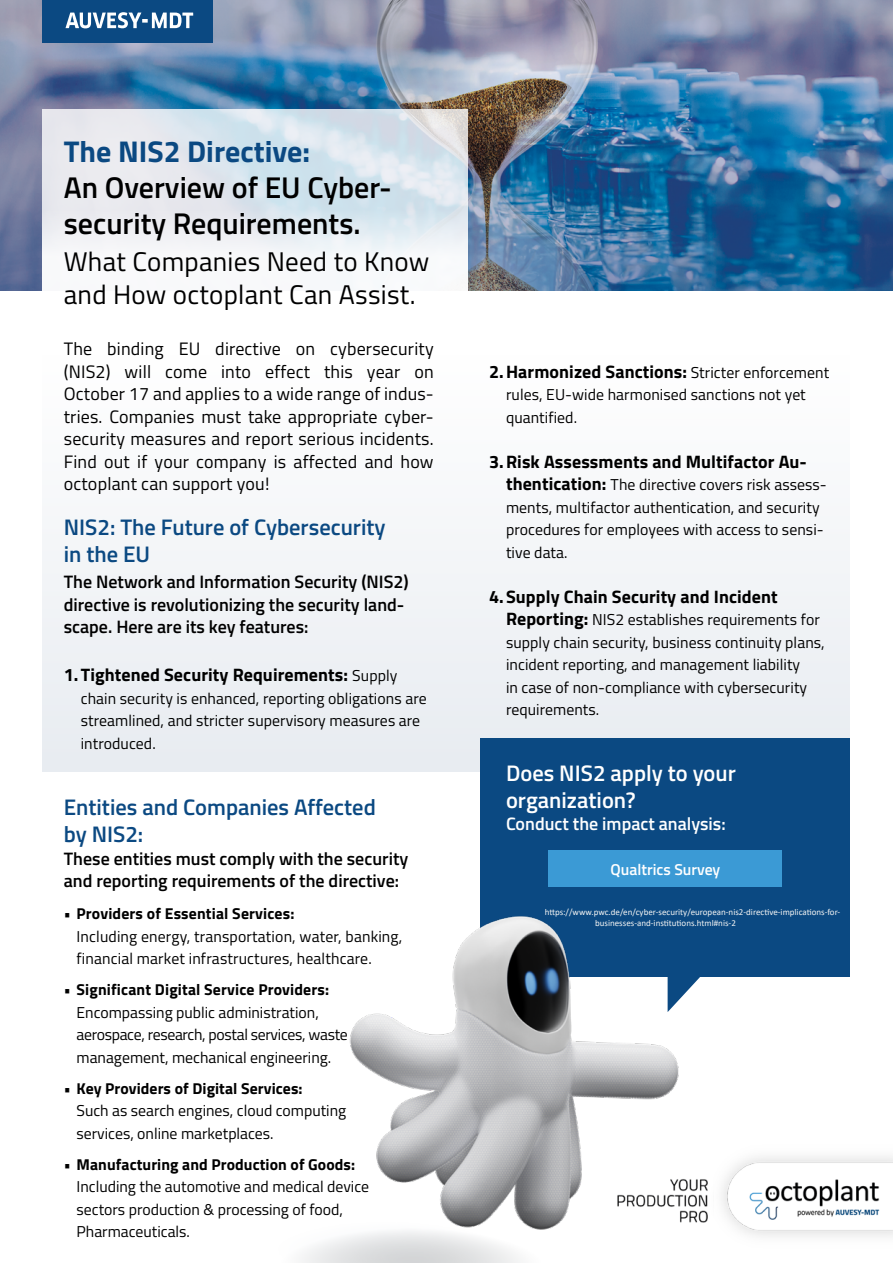
<style>
.page{position:relative;width:893px;height:1263px;background:#fff}
.page>*{position:absolute;margin:0;border:0;box-sizing:border-box;transform-origin:0 0}
.t1{font:600 30px/36px "Titillium Web";color:#000}
.t2{font:700 30px "Titillium Web";color:#0b4982}
.t3{font:27px/33px "Titillium Web";letter-spacing:.01em;color:#000}
.t4{font:600 22.5px/27px "Titillium Web";color:#0b4982}
.t5{font:600 22.5px/27px "Titillium Web";color:#fff}
.t6{font:18px/22.5px "Titillium Web";letter-spacing:.01em;color:#000;text-align:justify}
.t7{font:600 18px/22.5px "Titillium Web";color:#000}
.t8{font:700 18px "Titillium Web";letter-spacing:.005em;color:#000}
.t9{font:600 18px "Titillium Web";color:#fff}
.t10{font:15.75px/22.5px "Titillium Web";letter-spacing:.005em;color:#000}
.t11{font:700 15.75px "Titillium Web";letter-spacing:.005em;color:#000}
.t12{font:600 15.75px "Titillium Web";color:#fff}
.t13{font:9px/10.8px "Calibri";color:#f3f3f3}
.s1{font-weight:400;font-size:15.75px}
.s2{font-weight:700;font-size:18px}
</style>
<div class="page">
<div style="left:43px;top:355px;width:807px;height:416px;background:#f3f5f8"></div>
<img style="left:754px;top:1156px;width:139px;height:81px">
<img style="left:0;top:0;width:893px;height:290px">
<svg style="left:43px;top:109px;width:425px;height:100px;background:#dce5ec"></svg>
<div style="left:43px;top:0;width:170px;height:43px;background:#0b4982"></div>
<svg style="left:65px;top:12px;width:128px;height:16px"></svg>
<svg style="left:43px;top:209px;width:425px;height:81px;fill:#f4f6f8"></svg>
<div style="left:480px;top:738px;width:370px;height:239px;background:#0b4982"></div>
<svg style="left:301px;top:1255px;width:219px;height:8px;background:#dfe0e1"></svg>
<div style="left:549px;top:850px;width:233px;height:36px;background:#3b9ad5"></div>
<img style="left:304px;top:859px;width:450px;height:396px">
<h1 class="t2" style="left:64px;top:128px;width:248px">The NIS2 Directive:</h1>
<h1 class="t1" style="left:64px;top:168px;width:330px">An Overview of EU Cyber&shy;security Requirements.</h1>
<h2 class="t3" style="left:64px;top:244px;width:367px">What Companies Need to Know and How octoplant Can Assist.</h2>
<p class="t6" style="left:64px;top:337px;width:371px">The binding EU directive on cybersecurity (NIS2) will come into effect this year on October 17 and applies to a wide range of indus&shy;tries. Companies must take appropriate cyber&shy;security measures and report serious incidents.<br>Find out if your company is affected and how octoplant can support you!</p>
<h3 class="t4" style="left:64px;top:512px;width:323px">NIS2: The Future of Cybersecurity in the EU</h3>
<p class="t7" style="left:64px;top:570px;width:347px">The Network and Information Security (NIS2) directive is revolutionizing the security land&shy;scape. Here are its key features:</p>
<p class="t8" style="left:64px;top:661px;width:335px">1.Tightened Security Requirements: <span class="s1">Supply</span></p>
<p class="t10" style="left:81px;top:686px;width:347px">chain security is enhanced, reporting obligations are streamlined, and stricter supervisory measures are introduced.</p>
<h3 class="t4" style="left:64px;top:793px;width:314px">Entities and Companies Affected by NIS2:</h3>
<p class="t7" style="left:64px;top:846px;width:346px">These entities must comply with the security and reporting requirements of the directive:</p>
<p class="t11" style="left:64px;top:902px;width:232px">• Providers of Essential Services:</p>
<p class="t10" style="left:77px;top:924px;width:327px">Including energy, transportation, water, banking, financial market infrastructures, healthcare.</p>
<p class="t11" style="left:64px;top:978px;width:267px">• Significant Digital Service Providers:</p>
<p class="t10" style="left:77px;top:1000px;width:273px">Encompassing public administration, aerospace, research, postal services, waste management, mechanical engineering.</p>
<p class="t11" style="left:64px;top:1076px;width:240px">• Key Providers of Digital Services:</p>
<p class="t10" style="left:77px;top:1099px;width:271px">Such as search engines, cloud computing services, online marketplaces.</p>
<p class="t11" style="left:64px;top:1152px;width:293px">• Manufacturing and Production of Goods:</p>
<p class="t10" style="left:77px;top:1175px;width:294px">Including the automotive and medical device sectors production &amp; processing of food,<br>Pharmaceuticals.</p>
<p class="t8" style="left:489px;top:357px;width:342px">2.Harmonized Sanctions: <span class="s1">Stricter enforcement</span></p>
<p class="t10" style="left:506px;top:383px;width:301px">rules, EU-wide harmonised sanctions not yet quantified.</p>
<p class="t8" style="left:489px;top:447px;width:319px">3.Risk Assessments and Multifactor Au-</p>
<p class="t10" style="left:506px;top:473px;width:322px"><span class="s2">thentication:</span> The directive covers risk assess&shy;ments, multifactor authentication, and security procedures for employees with access to sensi&shy;tive data.</p>
<p class="t8" style="left:489px;top:582px;width:290px">4.Supply Chain Security and Incident</p>
<p class="t10" style="left:506px;top:608px;width:320px"><span class="s2">Reporting:</span> NIS2 establishes requirements for supply chain security, business continuity plans, incident reporting, and management liability<br>in case of non-compliance with cybersecurity requirements.</p>
<h3 class="t5" style="left:506px;top:758px;width:231px">Does NIS2 apply to your organization?</h3>
<p class="t9" style="left:506px;top:810px;width:221px">Conduct the impact analysis:</p>
<p class="t12" style="left:611px;top:858px;width:111px">Qualtrics Survey</p>
<p class="t13" style="left:595px;top:906px;width:247px;text-indent:-50px">https://www.pwc.de/en/cyber-security/european-nis2-directive-implications-for&shy;businesses-and-institutions.html#nis-2</p>
</div>
